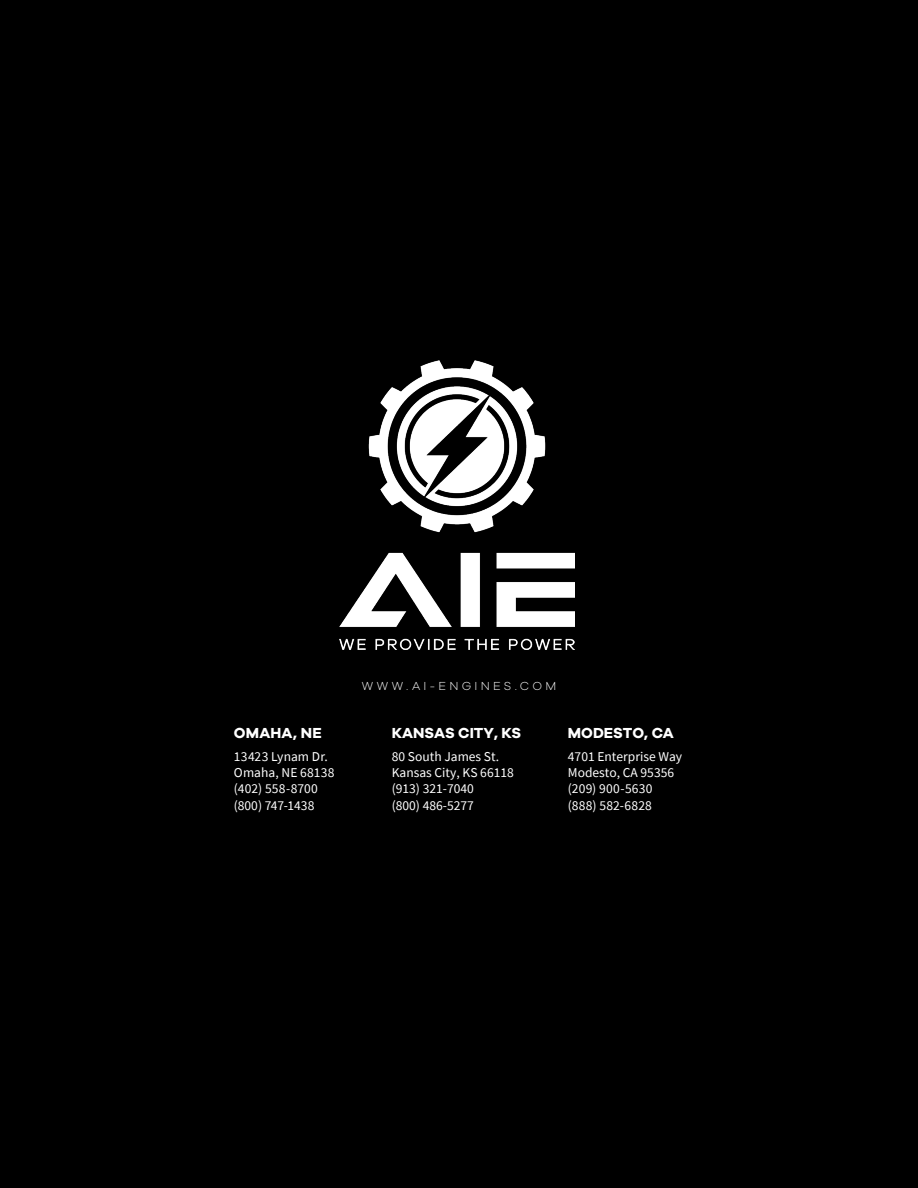
<style>
.page{position:relative;width:918px;height:1188px;background:#000}
.page>*{position:absolute;margin:0;border:0;box-sizing:border-box;transform-origin:0 0}
.t1{font:700 15px "Galano Grotesque";color:#fff}
.Contact_Info{font:13.5px "Source Sans Pro";color:#fff}
.Contact_Info-2{font:13.5px "Source Sans Pro";letter-spacing:.02em;color:#fff}
.t2{font:300 12px "Galano Grotesque";letter-spacing:.27em;color:#fff}
</style>
<div class="page">
<img style="left:340px;top:360px;width:235px;height:290px">
<h4 class="t1" style="left:234px;top:724px;width:89px">OMAHA, NE</h4>
<p class="Contact_Info" style="left:234px;top:748px;width:95px">13423 Lynam Dr.</p>
<p class="Contact_Info" style="left:234px;top:764px;width:102px">Omaha, NE 68138</p>
<p class="Contact_Info" style="left:234px;top:780px;width:86px">(402) 558-8700</p>
<p class="Contact_Info" style="left:234px;top:796px;width:82px">(800) 747-1438</p>
<p class="t2" style="left:362px;top:679px;width:196px">WWW.AI-ENGINES.COM</p>
<h4 class="t1" style="left:392px;top:724px;width:131px">KANSAS CITY, KS</h4>
<p class="Contact_Info" style="left:392px;top:748px;width:109px">80 South James St.</p>
<p class="Contact_Info" style="left:392px;top:764px;width:124px">Kansas City, KS 66118</p>
<p class="Contact_Info" style="left:392px;top:780px;width:84px">(913) 321-7040</p>
<p class="Contact_Info" style="left:392px;top:796px;width:84px">(800) 486-5277</p>
<h4 class="t1" style="left:568px;top:724px;width:107px">MODESTO, CA</h4>
<p class="Contact_Info" style="left:568px;top:748px;width:116px">4701 Enterprise Way</p>
<p class="Contact_Info" style="left:568px;top:764px;width:108px">Modesto, CA 95356</p>
<p class="Contact_Info-2" style="left:568px;top:780px;width:86px">(209) 900-5630</p>
<p class="Contact_Info-2" style="left:568px;top:796px;width:86px">(888) 582-6828</p>
</div>
